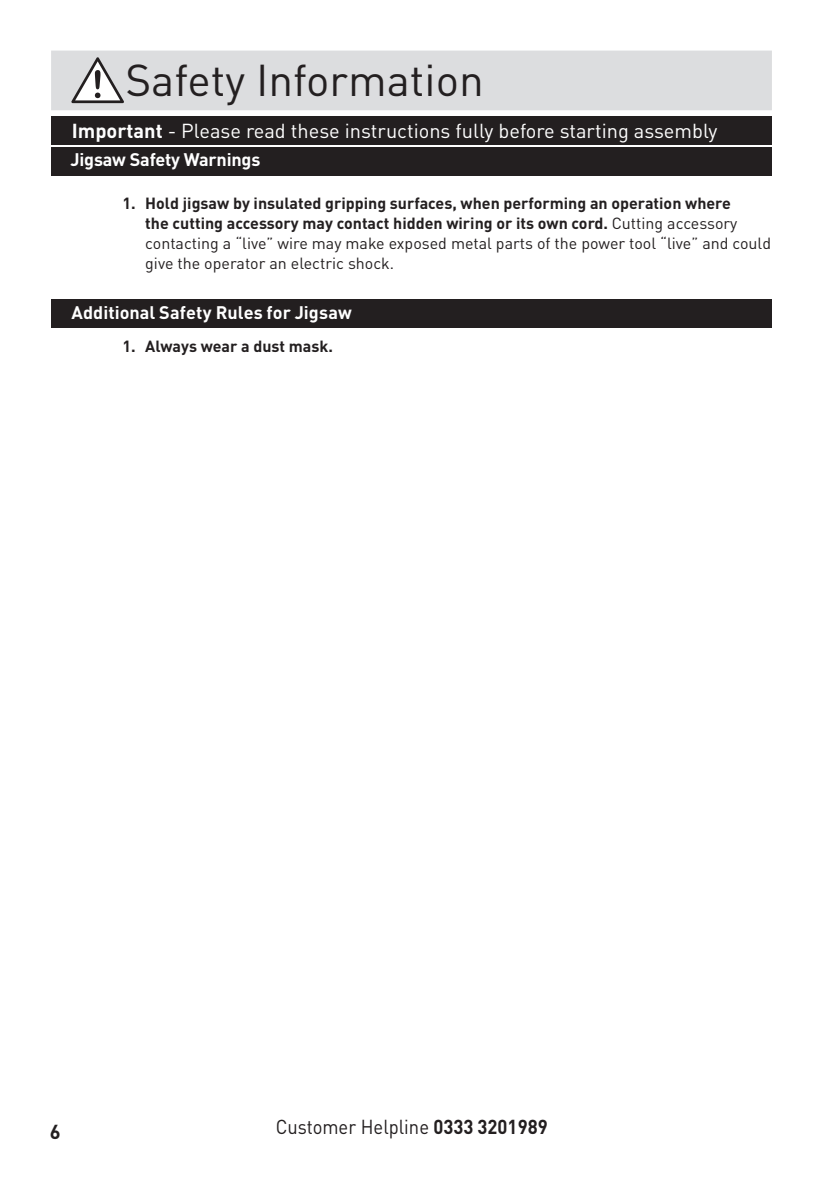
<style>
.page{position:relative;width:823px;height:1191px;background:#fff}
.page>*{position:absolute;margin:0;border:0;box-sizing:border-box;transform-origin:0 0}
.t1{font:44px "DIN";color:#231f20}
.t2{font:20px "DIN";color:#fff}
.t3{font:20px "DIN";color:#231f20;scale:.92 1}
.t4{font:700 20px "DIN";color:#231f20}
.t5{font:700 18px "DIN";color:#fff}
.t6{font:700 16px/20px "DIN";color:#231f20}
.s1{font-weight:700}
.s2{font-weight:400}
</style>
<div class="page">
<div style="left:51px;top:51px;width:720px;height:59px;background:#dcdddf"></div>
<div style="left:51px;top:116px;width:720px;height:28px;background:#231f20"></div>
<div style="left:51px;top:147px;width:720px;height:28px;background:#231f20"></div>
<svg style="left:71px;top:57px;width:53px;height:46px"></svg>
<div style="left:51px;top:299px;width:720px;height:28px;background:#231f20"></div>
<h1 class="t1" style="left:125px;top:52px;width:360px">Safety Information</h1>
<p class="t2" style="left:72px;top:118px;width:646px"><span class="s1">Important</span> - Please read these instructions fully before starting assembly</p>
<p class="t5" style="left:70px;top:148px;width:191px">Jigsaw Safety Warnings</p>
<p class="t6" style="left:145px;top:192px;width:627px;text-indent:-23px">1. Hold jigsaw by insulated gripping surfaces, when performing an operation where<br>the cutting accessory may contact hidden wiring or its own cord. <span class="s2">Cutting accessory contacting a “live” wire may make exposed metal parts of the power tool “live” and could give the operator an electric shock.</span></p>
<p class="t5" style="left:71px;top:300px;width:282px">Additional Safety Rules for Jigsaw</p>
<p class="t6" style="left:122px;top:336px;width:209px">1. Always wear a dust mask.</p>
<p class="t4" style="left:50px;top:1118px;width:12px">6</p>
<p class="t3" style="left:275px;top:1114px;width:297px">Customer Helpline <span class="s1">0333 3201989</span></p>
</div>
